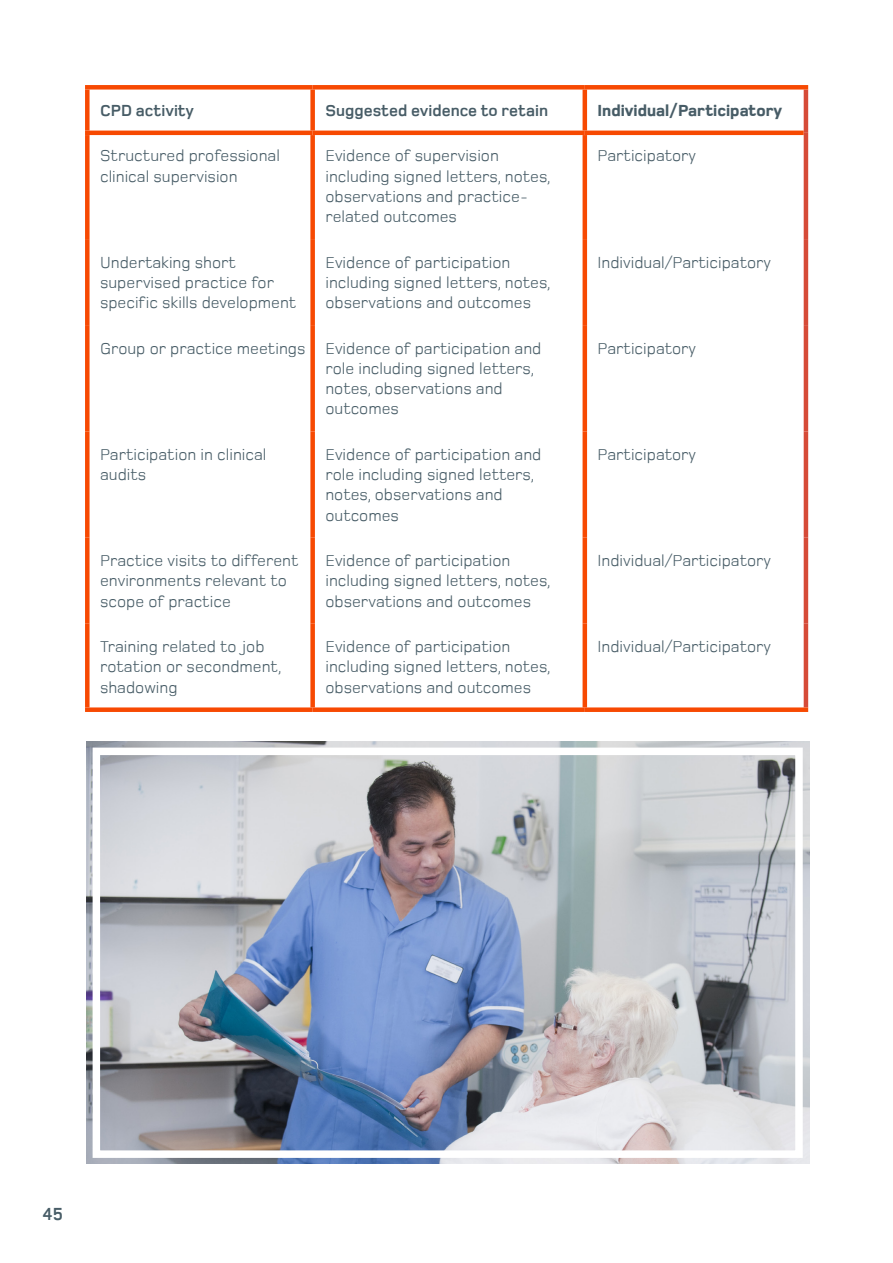
<style>
.page{position:relative;width:893px;height:1263px;background:#fff}
.page>*{position:absolute;margin:0;border:0;box-sizing:border-box;transform-origin:0 0}
.t1{font:700 18px "Foundry Monoline";color:#475c66}
.t2{font:16.5px/20.2px "Foundry Monoline";color:#475c66}
.t3{font:700 16.5px "Foundry Monoline";color:#475c66}
.t4{font:800 16.5px "Foundry Monoline";color:#475c66}
</style>
<div class="page">
<img style="left:86px;top:742px;width:723px;height:422px">
<div style="left:93px;top:748px;width:710px;height:410px;border:8px solid #fff"></div>
<hr style="left:804px;top:90px;width:4px;height:43px;background:#d64b38">
<hr style="left:804px;top:133px;width:4px;height:106px;background:#d64b38">
<hr style="left:804px;top:239px;width:4px;height:86px;background:#d64b38">
<hr style="left:804px;top:325px;width:4px;height:106px;background:#d64b38">
<hr style="left:804px;top:431px;width:4px;height:107px;background:#d64b38">
<hr style="left:804px;top:538px;width:4px;height:86px;background:#d64b38">
<hr style="left:804px;top:624px;width:4px;height:83px;background:#d64b38">
<div style="left:85px;top:85px;width:228px;height:5px;background:#f74902"></div>
<div style="left:85px;top:90px;width:5px;height:41px;background:#f74902"></div>
<div style="left:313px;top:85px;width:272px;height:5px;background:#f74902"></div>
<div style="left:310px;top:90px;width:5px;height:41px;background:#f74902"></div>
<div style="left:585px;top:85px;width:223px;height:5px;background:#f74902"></div>
<hr style="left:583px;top:90px;width:4px;height:41px;background:#f74902">
<hr style="left:85px;top:131px;width:228px;height:4px;background:#f74902">
<div style="left:85px;top:135px;width:5px;height:104px;background:#f74902"></div>
<hr style="left:313px;top:131px;width:272px;height:4px;background:#f74902">
<div style="left:310px;top:135px;width:5px;height:104px;background:#f74902"></div>
<hr style="left:585px;top:131px;width:219px;height:4px;background:#f74902">
<hr style="left:583px;top:135px;width:4px;height:104px;background:#f74902">
<div style="left:85px;top:239px;width:5px;height:86px;background:#f74902"></div>
<div style="left:310px;top:239px;width:5px;height:86px;background:#f74902"></div>
<hr style="left:583px;top:239px;width:4px;height:86px;background:#f74902">
<div style="left:85px;top:325px;width:5px;height:106px;background:#f74902"></div>
<div style="left:310px;top:325px;width:5px;height:106px;background:#f74902"></div>
<hr style="left:583px;top:325px;width:4px;height:106px;background:#f74902">
<div style="left:85px;top:431px;width:5px;height:107px;background:#f74902"></div>
<div style="left:310px;top:431px;width:5px;height:107px;background:#f74902"></div>
<hr style="left:583px;top:431px;width:4px;height:107px;background:#f74902">
<div style="left:85px;top:538px;width:5px;height:86px;background:#f74902"></div>
<div style="left:310px;top:538px;width:5px;height:86px;background:#f74902"></div>
<hr style="left:583px;top:538px;width:4px;height:86px;background:#f74902">
<div style="left:85px;top:624px;width:5px;height:83px;background:#f74902"></div>
<div style="left:310px;top:624px;width:5px;height:83px;background:#f74902"></div>
<hr style="left:583px;top:624px;width:4px;height:83px;background:#f74902">
<div style="left:85px;top:707px;width:228px;height:5px;background:#f74902"></div>
<div style="left:313px;top:707px;width:272px;height:5px;background:#f74902"></div>
<div style="left:585px;top:707px;width:223px;height:5px;background:#f74902"></div>
<p class="t3" style="left:100px;top:102px;width:96px">CPD activity</p>
<p class="t3" style="left:325px;top:102px;width:224px">Suggested evidence to retain</p>
<p class="t4" style="left:598px;top:102px;width:186px">Individual/Participatory</p>
<p class="t2" style="left:100px;top:146px;width:181px">Structured professional clinical supervision</p>
<p class="t2" style="left:325px;top:146px;width:227px">Evidence of supervision including signed letters, notes, observations and practice&shy;related outcomes</p>
<p class="t2" style="left:598px;top:146px;width:100px">Participatory</p>
<p class="t2" style="left:100px;top:252px;width:198px">Undertaking short supervised practice for specific skills development</p>
<p class="t2" style="left:325px;top:252px;width:227px">Evidence of participation including signed letters, notes, observations and outcomes</p>
<p class="t2" style="left:598px;top:252px;width:175px">Individual/Participatory</p>
<p class="t2" style="left:100px;top:338px;width:207px">Group or practice meetings</p>
<p class="t2" style="left:325px;top:338px;width:218px">Evidence of participation and role including signed letters, notes, observations and outcomes</p>
<p class="t2" style="left:598px;top:338px;width:100px">Participatory</p>
<p class="t2" style="left:100px;top:444px;width:168px">Participation in clinical audits</p>
<p class="t2" style="left:325px;top:444px;width:218px">Evidence of participation and role including signed letters, notes, observations and outcomes</p>
<p class="t2" style="left:598px;top:444px;width:100px">Participatory</p>
<p class="t2" style="left:100px;top:550px;width:200px">Practice visits to different environments relevant to scope of practice</p>
<p class="t2" style="left:325px;top:550px;width:227px">Evidence of participation including signed letters, notes, observations and outcomes</p>
<p class="t2" style="left:598px;top:550px;width:175px">Individual/Participatory</p>
<p class="t2" style="left:100px;top:636px;width:183px">Training related to job rotation or secondment, shadowing</p>
<p class="t2" style="left:325px;top:636px;width:227px">Evidence of participation including signed letters, notes, observations and outcomes</p>
<p class="t2" style="left:598px;top:636px;width:175px">Individual/Participatory</p>
<p class="t1" style="left:43px;top:1205px;width:22px">45</p>
</div>
